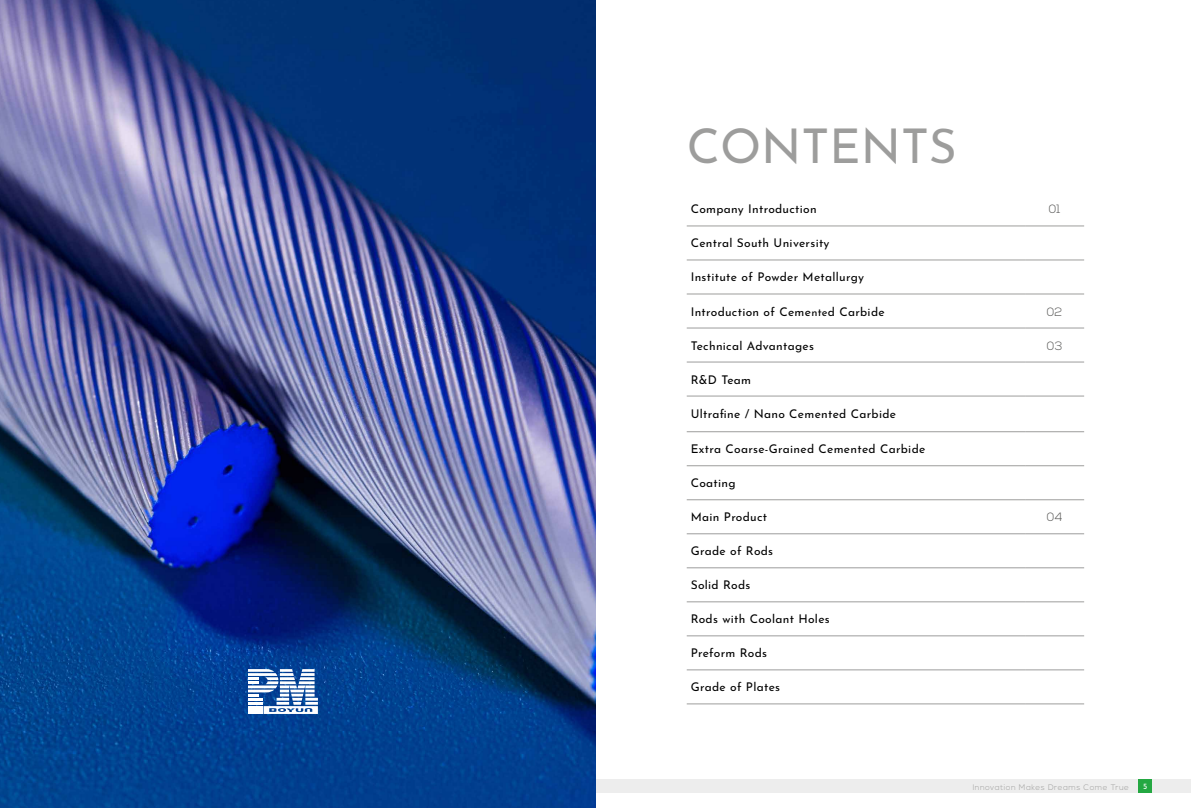
<style>
.page{position:relative;width:1191px;height:808px;background:#fff}
.page>*{position:absolute;margin:0;border:0;box-sizing:border-box;transform-origin:0 0}
.t1{font:48px "Josefin Sans";color:#9d9d9c}
.t2{font:12px "Josefin Sans";letter-spacing:.025em;color:#000}
.t3{font:300 12px "Nexa";letter-spacing:.025em;color:#575756}
.t4{font:300 8px "Nexa";letter-spacing:.065em;color:#9d9d9c}
.t5{font:8px "Josefin Sans";color:#fff}
.s1{font-size:11px}
</style>
<div class="page">
<hr style="left:686px;top:226px;width:339px;height:1px;background:#9d9d9c">
<hr style="left:1025px;top:226px;width:59px;height:1px;background:#9d9d9c">
<hr style="left:686px;top:260px;width:339px;height:1px;background:#9d9d9c">
<hr style="left:1025px;top:260px;width:59px;height:1px;background:#9d9d9c">
<hr style="left:686px;top:294px;width:339px;height:1px;background:#9d9d9c">
<hr style="left:1025px;top:294px;width:59px;height:1px;background:#9d9d9c">
<hr style="left:686px;top:328px;width:339px;height:1px;background:#9d9d9c">
<hr style="left:1025px;top:328px;width:59px;height:1px;background:#9d9d9c">
<hr style="left:686px;top:362px;width:339px;height:1px;background:#9d9d9c">
<hr style="left:1025px;top:362px;width:59px;height:1px;background:#9d9d9c">
<hr style="left:686px;top:396px;width:339px;height:1px;background:#9d9d9c">
<hr style="left:1025px;top:396px;width:59px;height:1px;background:#9d9d9c">
<hr style="left:686px;top:431px;width:339px;height:1px;background:#9d9d9c">
<hr style="left:1025px;top:431px;width:59px;height:1px;background:#9d9d9c">
<hr style="left:686px;top:465px;width:339px;height:1px;background:#9d9d9c">
<hr style="left:1025px;top:465px;width:59px;height:1px;background:#9d9d9c">
<hr style="left:686px;top:499px;width:339px;height:1px;background:#9d9d9c">
<hr style="left:1025px;top:499px;width:59px;height:1px;background:#9d9d9c">
<hr style="left:686px;top:533px;width:339px;height:1px;background:#9d9d9c">
<hr style="left:1025px;top:533px;width:59px;height:1px;background:#9d9d9c">
<hr style="left:686px;top:567px;width:339px;height:1px;background:#9d9d9c">
<hr style="left:1025px;top:567px;width:59px;height:1px;background:#9d9d9c">
<hr style="left:686px;top:601px;width:339px;height:1px;background:#9d9d9c">
<hr style="left:1025px;top:601px;width:59px;height:1px;background:#9d9d9c">
<hr style="left:686px;top:636px;width:339px;height:1px;background:#9d9d9c">
<hr style="left:1025px;top:636px;width:59px;height:1px;background:#9d9d9c">
<hr style="left:686px;top:670px;width:339px;height:1px;background:#9d9d9c">
<hr style="left:1025px;top:670px;width:59px;height:1px;background:#9d9d9c">
<hr style="left:686px;top:704px;width:339px;height:1px;background:#9d9d9c">
<hr style="left:1025px;top:704px;width:59px;height:1px;background:#9d9d9c">
<div style="left:0;top:780px;width:1191px;height:13px;background:#ededed"></div>
<div style="left:1138px;top:780px;width:13px;height:13px;background:#24a842"></div>
<img style="left:0;top:0;width:596px;height:808px">
<svg style="left:248px;top:669px;width:70px;height:45px"></svg>
<h1 class="t1" style="left:686px;top:106px;width:272px">CONTENTS</h1>
<p class="t2" style="left:690px;top:199px;width:127px">Company Introduction</p>
<p class="t3" style="left:1048px;top:202px;width:13px">01</p>
<p class="t2" style="left:690px;top:233px;width:140px">Central South University</p>
<p class="t2" style="left:690px;top:267px;width:175px">Institute of Powder Metallurgy</p>
<p class="t2" style="left:690px;top:301px;width:195px">Introduction of Ceme<span class="s1">nte</span>d Carbide</p>
<p class="t3" style="left:1047px;top:304px;width:17px">02</p>
<p class="t2" style="left:690px;top:335px;width:125px">Technical Advantages</p>
<p class="t3" style="left:1046px;top:338px;width:17px">03</p>
<p class="t2" style="left:690px;top:369px;width:62px">R&amp;D Team</p>
<p class="t2" style="left:690px;top:404px;width:207px">Ultrafine / Nano Cemented Carbide</p>
<p class="t2" style="left:690px;top:439px;width:236px">Extra Coarse-Grained Cemented Carbide</p>
<p class="t2" style="left:690px;top:473px;width:46px">Coating</p>
<p class="t2" style="left:690px;top:507px;width:78px">Main Product</p>
<p class="t3" style="left:1046px;top:510px;width:17px">04</p>
<p class="t2" style="left:690px;top:541px;width:84px">Grade of Rods</p>
<p class="t2" style="left:690px;top:575px;width:61px">Solid Rods</p>
<p class="t2" style="left:690px;top:609px;width:140px">Rods with Coolant Holes</p>
<p class="t2" style="left:690px;top:643px;width:78px">Preform Rods</p>
<p class="t2" style="left:690px;top:677px;width:91px">Grade of Plates</p>
<p class="t4" style="left:972px;top:782px;width:158px">Innovation Makes Dreams Come True</p>
<p class="t5" style="left:1143px;top:780px;width:6px">5</p>
</div>
